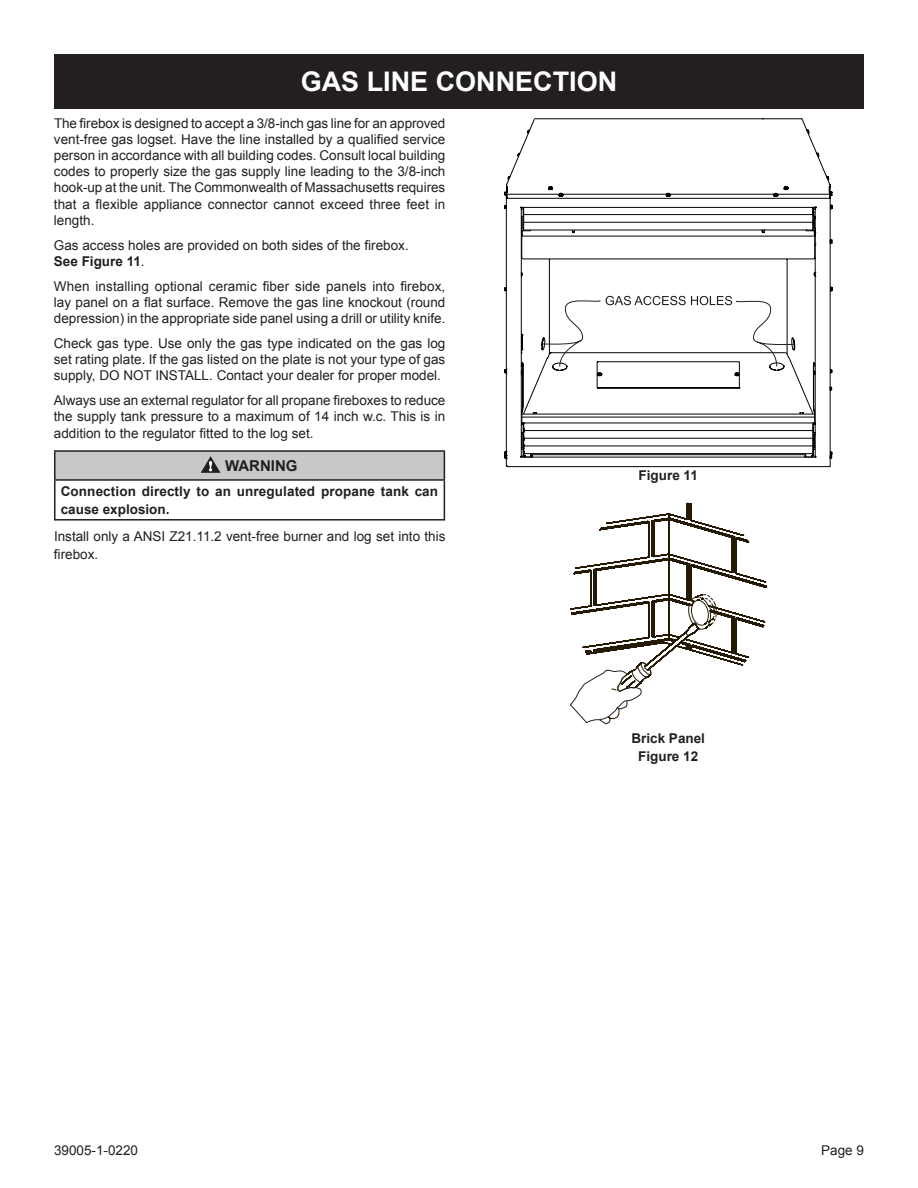
<style>
.page{position:relative;width:918px;height:1188px;background:#fff}
.page>*{position:absolute;margin:0;border:0;box-sizing:border-box;transform-origin:0 0}
.t1{font:700 27px "Arial";color:#fff}
.t2{font:700 15px "Arial";color:#231f20}
.t3{font:13.5px/16.2px "Arial";color:#231f20;text-align:justify}
.t4{font:700 13.5px/18px "Arial";letter-spacing:.01em;color:#231f20}
.s1{font-weight:700}
</style>
<div class="page">
<div style="left:54px;top:54px;width:810px;height:54px;background:#231f20"></div>
<div style="left:55px;top:451px;width:389px;height:29px;background:#c7c8ca"></div>
<hr style="left:54px;top:450px;width:391px;height:2px;background:#231f20">
<hr style="left:54px;top:452px;width:2px;height:27px;background:#231f20">
<svg style="left:444px;top:452px;width:1px;height:27px"></svg>
<hr style="left:54px;top:479px;width:391px;height:2px;background:#231f20">
<hr style="left:54px;top:481px;width:2px;height:38px;background:#231f20">
<hr style="left:444px;top:481px;width:1px;height:38px;background:#231f20">
<hr style="left:54px;top:519px;width:391px;height:2px;background:#231f20">
<svg style="left:201px;top:457px;width:19px;height:15px"></svg>
<svg style="left:570px;top:503px;width:197px;height:222px"></svg>
<svg style="left:529px;top:118px;width:278px;height:11px"></svg>
<svg style="left:505px;top:129px;width:326px;height:338px"></svg>
<svg style="left:504px;top:152px;width:328px;height:307px"></svg>
<svg style="left:542px;top:296px;width:252px;height:71px"></svg>
<svg style="left:558px;top:193px;width:220px;height:4px"></svg>
<h1 class="t1" style="left:301px;top:64px;width:20px">GAS</h1>
<h1 class="t1" style="left:367px;top:64px;width:16px">LINE</h1>
<h1 class="t1" style="left:436px;top:64px;width:19px">CONNECTION</h1>
<p class="t3" style="left:54px;top:115px;width:393px">The firebox is designed to accept a 3/8-inch gas line for an approved vent-free gas logset. Have the line installed by a qualified service person in accordance with all building codes. Consult local building codes to properly size the gas supply line leading to the 3/8-inch hook-up at the unit. The Commonwealth of Massachusetts requires that a flexible appliance connector cannot exceed three feet in length.</p>
<p class="t3" style="left:54px;top:237px;width:356px">Gas access holes are provided on both sides of the firebox.<br><span class="s1">See Figure 11</span>.</p>
<p class="t3" style="left:54px;top:278px;width:393px">When installing optional ceramic fiber side panels into firebox, lay panel on a flat surface. Remove the gas line knockout (round depression) in the appropriate side panel using a drill or utility knife.</p>
<p class="t3" style="left:54px;top:335px;width:393px">Check gas type. Use only the gas type indicated on the gas log set rating plate. If the gas listed on the plate is not your type of gas supply, DO NOT INSTALL. Contact your dealer for proper model.</p>
<p class="t3" style="left:54px;top:392px;width:393px">Always use an external regulator for all propane fireboxes to reduce the supply tank pressure to a maximum of 14 inch w.c. This is in addition to the regulator fitted to the log set.</p>
<p class="t2" style="left:225px;top:456px;width:12px">WARNING</p>
<p class="t4" style="left:61px;top:483px;width:379px">Connection directly to an unregulated propane tank can cause explosion.</p>
<p class="t3" style="left:54px;top:528px;width:393px;line-height:18px">Install only a ANSI Z21.11.2 vent-free burner and log set into this firebox.</p>
<p class="t4" style="left:639px;top:466px;width:61px">Figure 11</p>
<p class="t4" style="left:631px;top:730px;width:75px;text-align:center">Brick Panel<br>Figure 12</p>
<p class="t3" style="left:54px;top:1143px;width:86px">39005-1-0220</p>
<p class="t3" style="left:821px;top:1143px;width:44px">Page 9</p>
</div>
